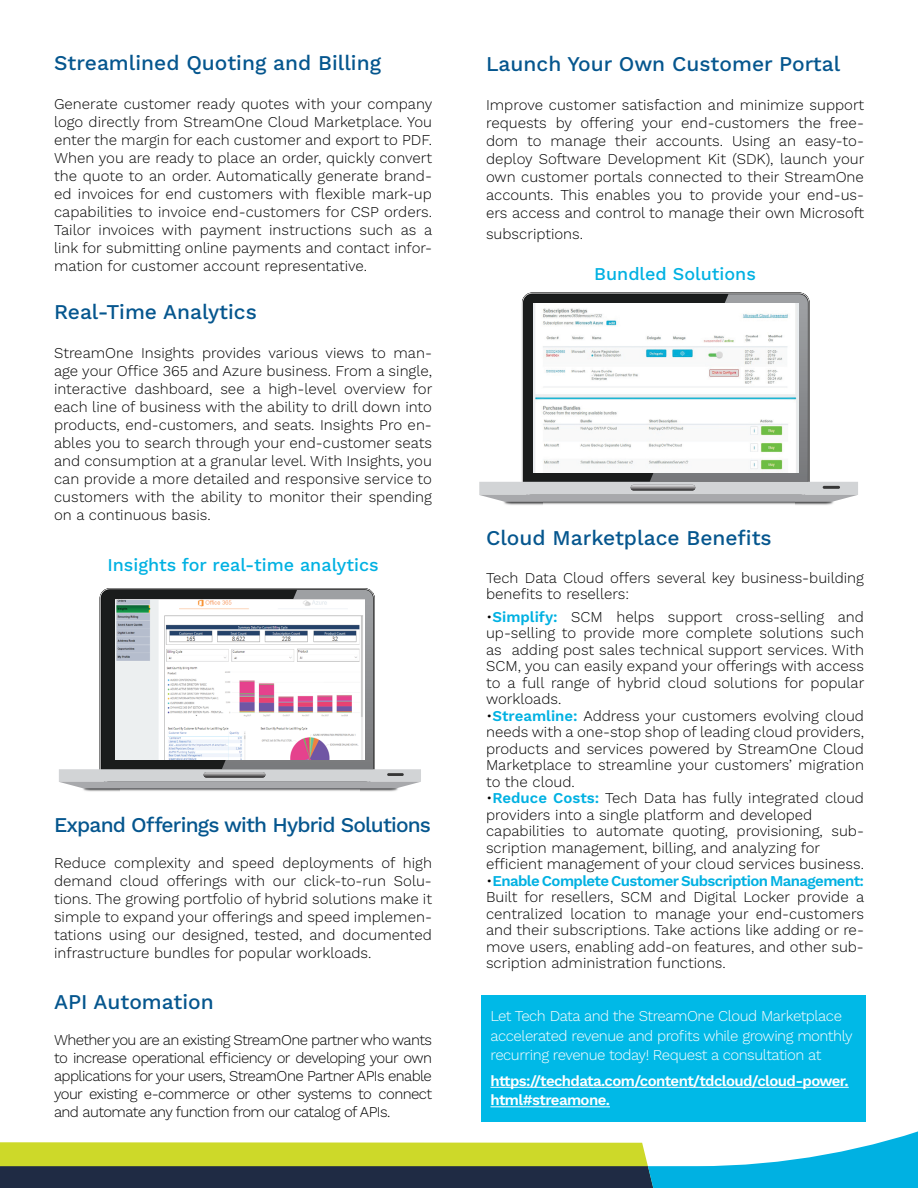
<style>
.page{position:relative;width:918px;height:1188px;background:#fff}
.page>*{position:absolute;margin:0;border:0;box-sizing:border-box;transform-origin:0 0}
.t1{font:500 21px "Work Sans";color:#05568e}
.t2{font:500 21px "Work Sans";letter-spacing:-.04em;color:#05568e}
.t3{font:500 18px "Work Sans";color:#00b1e2}
.t4{font:300 15px/18px "Work Sans";color:#000;text-align:justify}
.t5{font:300 15px/19.5px "Work Sans";letter-spacing:-.03em;color:#fff}
.t6{font:600 15px/19.5px "Work Sans";letter-spacing:-.04em;color:#fff}
.s1{font-weight:600;color:#00b1e2}
</style>
<div class="page">
<svg style="left:0;top:1131px;width:918px;height:57px"></svg>
<img style="left:82px;top:788px;width:38px;height:4px">
<img style="left:360px;top:788px;width:38px;height:4px">
<svg style="left:59px;top:590px;width:362px;height:198px"></svg>
<img style="left:116px;top:599px;width:248px;height:160px">
<img style="left:504px;top:502px;width:39px;height:3px">
<img style="left:794px;top:502px;width:40px;height:3px">
<svg style="left:479px;top:294px;width:379px;height:208px"></svg>
<img style="left:534px;top:303px;width:265px;height:170px">
<div style="left:481px;top:995px;width:385px;height:127px;background:#00b9e7"></div>
<hr style="left:490px;top:1087px;width:359px;height:1px;background:#fff">
<hr style="left:490px;top:1106px;width:120px;height:1px;background:#fff">
<h1 class="t1" style="left:54px;top:47px;width:328px">Streamlined Quoting and Billing</h1>
<p class="t4" style="left:54px;top:94px;width:380px">Generate customer ready quotes with your company logo directly from StreamOne Cloud Marketplace. You enter the margin for each customer and export to PDF.<br>When you are ready to place an order, quickly convert the quote to an order. Automatically generate brand&shy;ed invoices for end customers with flexible mark-up capabilities to invoice end-customers for CSP orders.<br>Tailor invoices with payment instructions such as a link for submitting online payments and contact infor&shy;mation for customer account representative.</p>
<h1 class="t1" style="left:54px;top:296px;width:204px">Real-Time Analytics</h1>
<p class="t4" style="left:54px;top:343px;width:380px">StreamOne Insights provides various views to man&shy;age your Office 365 and Azure business. From a single, interactive dashboard, see a high-level overview for each line of business with the ability to drill down into products, end-customers, and seats. Insights Pro en&shy;ables you to search through your end-customer seats and consumption at a granular level. With Insights, you can provide a more detailed and responsive service to customers with the ability to monitor their spending on a continuous basis.</p>
<p class="t3" style="left:107px;top:551px;width:273px">Insights for real-time analytics</p>
<h1 class="t2" style="left:54px;top:809px;width:378px">Expand Offerings with Hybrid Solutions</h1>
<p class="t4" style="left:54px;top:853px;width:379px">Reduce complexity and speed deployments of high demand cloud offerings with our click-to-run Solu&shy;tions. The growing portfolio of hybrid solutions make it simple to expand your offerings and speed implemen&shy;tations using our designed, tested, and documented infrastructure bundles for popular workloads.</p>
<h1 class="t1" style="left:54px;top:986px;width:161px">API Automation</h1>
<p class="t4" style="left:54px;top:1030px;width:379px">Whether you are an existing StreamOne partner who wants to increase operational efficiency or developing your own applications for your users, StreamOne Partner APIs enable your existing e-commerce or other systems to connect and automate any function from our catalog of APIs.</p>
<h1 class="t1" style="left:486px;top:48px;width:356px">Launch Your Own Customer Portal</h1>
<p class="t4" style="left:486px;top:96px;width:380px">Improve customer satisfaction and minimize support requests by offering your end-customers the free&shy;dom to manage their accounts. Using an easy-to&shy;deploy Software Development Kit (SDK), launch your own customer portals connected to their StreamOne accounts. This enables you to provide your end-us&shy;ers access and control to manage their own Microsoft</p>
<p class="t4" style="left:486px;top:225px;width:99px">subscriptions.</p>
<p class="t3" style="left:594px;top:260px;width:163px">Bundled Solutions</p>
<h1 class="t1" style="left:486px;top:522px;width:287px">Cloud Marketplace Benefits</h1>
<p class="t4" style="left:486px;top:569px;width:379px;line-height:16.5px">Tech Data Cloud offers several key business-building benefits to resellers:</p>
<p class="t4" style="left:486px;top:608px;width:380px;line-height:16.5px">•<span class="s1">Simplify:</span> SCM helps support cross-selling and up-selling to provide more complete solutions such as adding post sales technical support services. With SCM, you can easily expand your offerings with access to a full range of hybrid cloud solutions for popular workloads.</p>
<p class="t4" style="left:486px;top:707px;width:379px;line-height:16.5px">•<span class="s1">Streamline:</span> Address your customers evolving cloud needs with a one-stop shop of leading cloud providers, products and services powered by StreamOne Cloud Marketplace to streamline your customers’ migration to the cloud.</p>
<p class="t4" style="left:486px;top:789px;width:379px;line-height:16.5px;text-align:left">•<span class="s1">Reduce Costs:</span> Tech Data has fully integrated cloud providers into a single platform and developed capabilities to automate quoting, provisioning, sub&shy;scription management, billing, and analyzing for efficient management of your cloud services business.</p>
<p class="t4" style="left:486px;top:872px;width:380px;line-height:16.5px">•<span class="s1">Enable Complete Customer Subscription Management:<br></span>Built for resellers, SCM and Digital Locker provide a centralized location to manage your end-customers and their subscriptions. Take actions like adding or re&shy;move users, enabling add-on features, and other sub&shy;scription administration functions.</p>
<p class="t5" style="left:490px;top:1006px;width:364px">Let Tech Data and the StreamOne Cloud Marketplace accelerated revenue and profits while growing monthly recurring revenue today! Request a consultation at</p>
<p class="t6" style="left:490px;top:1070px;width:360px">https://techdata.com/content/tdcloud/cloud-power. html#streamone.</p>
</div>
